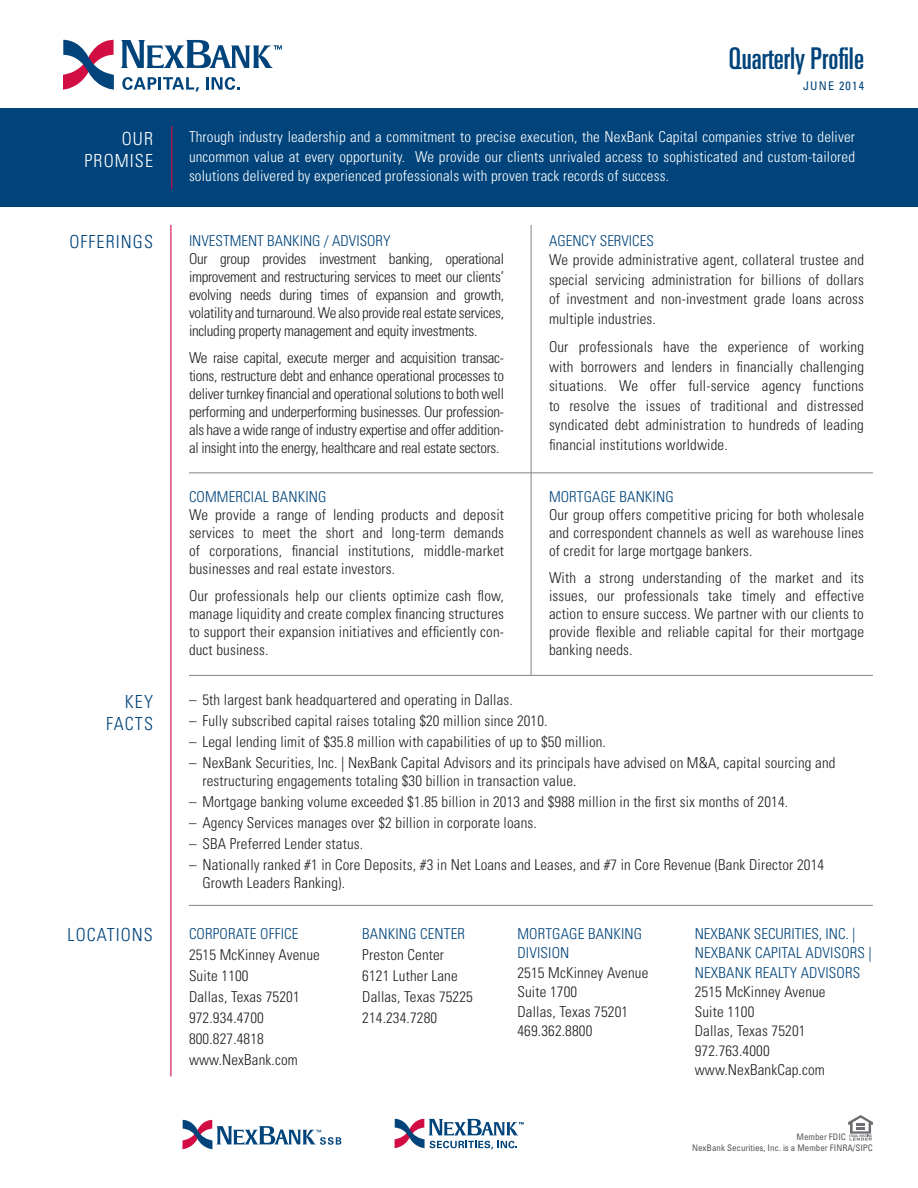
<style>
.page{position:relative;width:918px;height:1188px;background:#fff}
.page>*{position:absolute;margin:0;border:0;box-sizing:border-box;transform-origin:0 0}
.t1{font:ultra-condensed 30px "Univers LT";color:#00447b}
.t2{font:300 condensed 18px/22.5px "Univers LT";letter-spacing:.06em;color:#00447b;text-align:right}
.t3{font:300 condensed 18px/22.5px "Univers LT";letter-spacing:.06em;color:#fff;text-align:right}
.t4{font:300 condensed 15px/18px "Univers LT";letter-spacing:.01em;color:#231f20;text-align:justify}
.t5{font:300 condensed 15px/19.5px "Univers LT";letter-spacing:.01em;color:#fff;text-align:justify}
.t6{font:300 condensed 15px/19.5px "Univers LT";letter-spacing:.01em;color:#00447b}
.t7{font:condensed 12px "Univers LT";letter-spacing:.1em;color:#00447b}
.t8{font:condensed 9px/10.5px "Univers LT";color:#57585a}
</style>
<div class="page">
<svg style="left:395px;top:1119px;width:128px;height:30px"></svg>
<div style="left:0;top:108px;width:918px;height:99px;background:#00447b"></div>
<hr style="left:171px;top:126px;width:1px;height:63px;background:#d20d44">
<hr style="left:170px;top:225px;width:1px;height:851px;background:#d20d44">
<hr style="left:531px;top:225px;width:1px;height:450px;background:#808285">
<hr style="left:189px;top:472px;width:684px;height:1px;background:#808285">
<hr style="left:189px;top:675px;width:684px;height:1px;background:#808285">
<hr style="left:189px;top:905px;width:684px;height:1px;background:#808285">
<svg style="left:848px;top:1115px;width:25px;height:25px"></svg>
<svg style="left:182px;top:1120px;width:159px;height:29px"></svg>
<svg style="left:63px;top:40px;width:51px;height:50px"></svg>
<svg style="left:122px;top:77px;width:77px;height:15px"></svg>
<svg style="left:206px;top:77px;width:34px;height:13px"></svg>
<svg style="left:120px;top:40px;width:162px;height:28px"></svg>
<p class="t3" style="left:85px;top:127px;width:70px">OUR<br>PROMISE</p>
<p class="t2" style="left:69px;top:231px;width:85px">OFFERINGS</p>
<h1 class="t1" style="left:729px;top:41px;width:137px">Quarterly Profile</h1>
<p class="t7" style="left:803px;top:78px;width:62px">JUNE 2014</p>
<p class="t5" style="left:189px;top:127px;width:668px">Through industry leadership and a commitment to precise execution, the NexBank Capital companies strive to deliver uncommon value at every opportunity. We provide our clients unrivaled access to sophisticated and custom-tailored solutions delivered by experienced professionals with proven track records of success.</p>
<p class="t6" style="left:189px;top:231px;width:203px">INVESTMENT BANKING / ADVISORY</p>
<p class="t4" style="left:189px;top:250px;width:317px">Our group provides investment banking, operational improvement and restructuring services to meet our clients’ evolving needs during times of expansion and growth, volatility and turnaround. We also provide real estate services, including property management and equity investments.</p>
<p class="t4" style="left:189px;top:349px;width:317px">We raise capital, execute merger and acquisition transac&shy;tions, restructure debt and enhance operational processes to deliver turnkey financial and operational solutions to both well performing and underperforming businesses. Our profession&shy;als have a wide range of industry expertise and offer addition&shy;al insight into the energy, healthcare and real estate sectors.</p>
<p class="t6" style="left:189px;top:487px;width:139px">COMMERCIAL BANKING</p>
<p class="t4" style="left:189px;top:506px;width:317px">We provide a range of lending products and deposit services to meet the short and long-term demands of corporations, financial institutions, middle-market businesses and real estate investors.</p>
<p class="t4" style="left:189px;top:587px;width:317px">Our professionals help our clients optimize cash flow, manage liquidity and create complex financing structures to support their expansion initiatives and efficiently con&shy;duct business.</p>
<p class="t6" style="left:549px;top:231px;width:106px">AGENCY SERVICES</p>
<p class="t4" style="left:549px;top:250px;width:317px;line-height:19.5px">We provide administrative agent, collateral trustee and special servicing administration for billions of dollars of investment and non-investment grade loans across multiple industries.</p>
<p class="t4" style="left:549px;top:337px;width:317px;line-height:19.5px">Our professionals have the experience of working with borrowers and lenders in financially challenging situations. We offer full-service agency functions to resolve the issues of traditional and distressed syndicated debt administration to hundreds of leading financial institutions worldwide.</p>
<p class="t6" style="left:549px;top:487px;width:126px">MORTGAGE BANKING</p>
<p class="t4" style="left:549px;top:506px;width:317px">Our group offers competitive pricing for both wholesale and correspondent channels as well as warehouse lines of credit for large mortgage bankers.</p>
<p class="t4" style="left:549px;top:569px;width:317px">With a strong understanding of the market and its issues, our professionals take timely and effective action to ensure success. We partner with our clients to provide flexible and reliable capital for their mortgage banking needs.</p>
<p class="t2" style="left:106px;top:690px;width:48px">KEY<br>FACTS</p>
<p class="t4" style="left:189px;top:691px;width:325px">– 5th largest bank headquartered and operating in Dallas.</p>
<p class="t4" style="left:189px;top:712px;width:360px">– Fully subscribed capital raises totaling $20 million since 2010.</p>
<p class="t4" style="left:189px;top:733px;width:418px">– Legal lending limit of $35.8 million with capabilities of up to $50 million.</p>
<p class="t4" style="left:202px;top:754px;width:634px;text-indent:-14px">– NexBank Securities, Inc. | NexBank Capital Advisors and its principals have advised on M&amp;A, capital sourcing and restructuring engagements totaling $30 billion in transaction value.</p>
<p class="t4" style="left:189px;top:793px;width:601px">– Mortgage banking volume exceeded $1.85 billion in 2013 and $988 million in the first six months of 2014.</p>
<p class="t4" style="left:189px;top:814px;width:349px">– Agency Services manages over $2 billion in corporate loans.</p>
<p class="t4" style="left:189px;top:835px;width:176px">– SBA Preferred Lender status.</p>
<p class="t4" style="left:202px;top:856px;width:623px;text-indent:-14px">– Nationally ranked #1 in Core Deposits, #3 in Net Loans and Leases, and #7 in Core Revenue (Bank Director 2014<br>Growth Leaders Ranking).</p>
<p class="t2" style="left:68px;top:924px;width:87px">LOCATIONS</p>
<p class="t6" style="left:189px;top:924px;width:111px">CORPORATE OFFICE</p>
<p class="t4" style="left:189px;top:944px;width:132px;line-height:21px;text-align:left">2515 McKinney Avenue<br>Suite 1100<br>Dallas, Texas 75201<br>972.934.4700<br>800.827.4818 www.NexBank.com</p>
<p class="t6" style="left:362px;top:924px;width:104px">BANKING CENTER</p>
<p class="t4" style="left:362px;top:944px;width:112px;line-height:21px;text-align:left">Preston Center<br>6121 Luther Lane<br>Dallas, Texas 75225<br>214.234.7280</p>
<p class="t6" style="left:518px;top:924px;width:126px">MORTGAGE BANKING<br>DIVISION</p>
<p class="t4" style="left:518px;top:963px;width:132px;line-height:19.5px;text-align:left">2515 McKinney Avenue<br>Suite 1700<br>Dallas, Texas 75201<br>469.362.8800</p>
<p class="t6" style="left:695px;top:924px;width:179px">NEXBANK SECURITIES, INC. |<br>NEXBANK CAPITAL ADVISORS |<br>NEXBANK REALTY ADVISORS</p>
<p class="t4" style="left:695px;top:982px;width:132px;line-height:19.5px;text-align:left">2515 McKinney Avenue<br>Suite 1100<br>Dallas, Texas 75201<br>972.763.4000 www.NexBankCap.com</p>
<p class="t8" style="left:692px;top:1131px;width:182px;text-indent:104px">Member FDIC<br>NexBank Securities, Inc. is a Member FINRA/SIPC</p>
</div>
